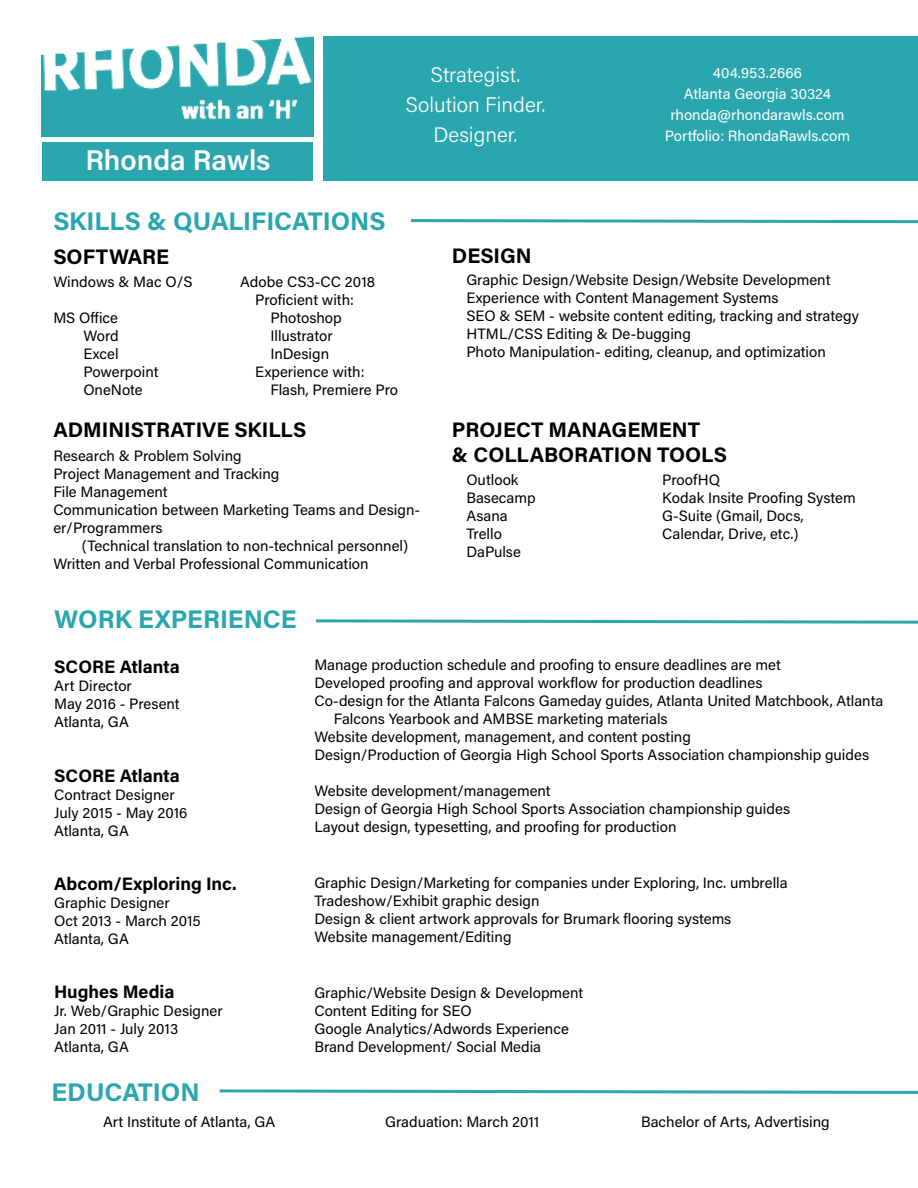
<style>
.page{position:relative;width:918px;height:1188px;background:#fff}
.page>*{position:absolute;margin:0;border:0;box-sizing:border-box;transform-origin:0 0}
.t1{font:600 28.5px "Acumin Pro";letter-spacing:-.005em;color:#fff}
.t2{font:700 25.5px "Acumin Pro";color:#2aa6ae}
.t3{font:700 21px/25.2px "Acumin Pro";color:#000}
.t4{font:300 21px/30px "Acumin Pro";color:#fff;text-align:center}
.t5{font:700 18px "Acumin Pro";color:#000}
.t6{font:15px/18px "Acumin Pro";color:#000}
.t7{font:15px/21px "Acumin Pro";color:#fff;text-align:center}
</style>
<div class="page">
<div style="left:324px;top:36px;width:594px;height:145px;background:#2aa6ae"></div>
<div style="left:43px;top:143px;width:270px;height:38px;background:#2aa6ae"></div>
<img style="left:41px;top:36px;width:272px;height:100px">
<svg style="left:219px;top:1089px;width:699px;height:5px"></svg>
<svg style="left:408px;top:219px;width:510px;height:405px"></svg>
<h1 class="t1" style="left:85px;top:140px;width:187px">Rhonda Rawls</h1>
<h2 class="t2" style="left:53px;top:203px;width:334px">SKILLS &amp; QUALIFICATIONS</h2>
<h3 class="t4" style="left:405px;top:59px;width:142px">Strategist.<br>Solution Finder.<br>Designer.</h3>
<p class="t7" style="left:665px;top:61px;width:187px">404.953.2666<br>Atlanta Georgia 30324 rhonda@rhondarawls.com<br>Portfolio: RhondaRawls.com</p>
<h3 class="t3" style="left:53px;top:243px;width:117px">SOFTWARE</h3>
<h3 class="t3" style="left:452px;top:243px;width:81px">DESIGN</h3>
<p class="t6" style="left:53px;top:272px;width:141px">Windows &amp; Mac O/S</p>
<p class="t6" style="left:83px;top:308px;width:77px;text-indent:-30px">MS Office<br>Word<br>Excel<br>Powerpoint<br>OneNote</p>
<p class="t6" style="left:240px;top:272px;width:136px">Adobe CS3-CC 2018</p>
<p class="t6" style="left:255px;top:290px;width:100px">Proficient with:</p>
<p class="t6" style="left:270px;top:308px;width:73px">Photoshop</p>
<p class="t6" style="left:270px;top:326px;width:64px">Illustrator</p>
<p class="t6" style="left:270px;top:344px;width:60px">InDesign</p>
<p class="t6" style="left:255px;top:362px;width:111px">Experience with:</p>
<p class="t6" style="left:270px;top:380px;width:129px">Flash, Premiere Pro</p>
<h3 class="t3" style="left:53px;top:416px;width:255px">ADMINISTRATIVE SKILLS</h3>
<p class="t6" style="left:53px;top:447px;width:368px">Research &amp; Problem Solving<br>Project Management and Tracking<br>File Management<br>Communication between Marketing Teams and Design&shy;er/Programmers</p>
<p class="t6" style="left:53px;top:537px;width:356px;text-indent:28px">(Technical translation to non-technical personnel)<br>Written and Verbal Professional Communication</p>
<p class="t6" style="left:466px;top:270px;width:394px">Graphic Design/Website Design/Website Development Experience with Content Management Systems<br>SEO &amp; SEM - website content editing, tracking and strategy HTML/CSS Editing &amp; De-bugging<br>Photo Manipulation- editing, cleanup, and optimization</p>
<h3 class="t3" style="left:452px;top:416px;width:277px">PROJECT MANAGEMENT<br>&amp; COLLABORATION TOOLS</h3>
<p class="t6" style="left:466px;top:471px;width:71px">Outlook<br>Basecamp<br>Asana<br>Trello<br>DaPulse</p>
<p class="t6" style="left:662px;top:471px;width:195px">ProofHQ<br>Kodak Insite Proofing System<br>G-Suite (Gmail, Docs,<br>Calendar, Drive, etc.)</p>
<h2 class="t2" style="left:54px;top:601px;width:244px">WORK EXPERIENCE</h2>
<p class="t5" style="left:54px;top:654px;width:127px">SCORE Atlanta</p>
<p class="t6" style="left:54px;top:676px;width:127px">Art Director<br>May 2016 - Present<br>Atlanta, GA</p>
<p class="t5" style="left:54px;top:763px;width:127px">SCORE Atlanta</p>
<p class="t6" style="left:54px;top:785px;width:135px">Contract Designer<br>July 2015 - May 2016<br>Atlanta, GA</p>
<p class="t5" style="left:54px;top:872px;width:184px">Abcom/Exploring Inc.</p>
<p class="t6" style="left:54px;top:894px;width:148px">Graphic Designer<br>Oct 2013 - March 2015<br>Atlanta, GA</p>
<p class="t5" style="left:54px;top:979px;width:122px">Hughes Media</p>
<p class="t6" style="left:54px;top:1001px;width:170px">Jr. Web/Graphic Designer<br>Jan 2011 - July 2013<br>Atlanta, GA</p>
<p class="t6" style="left:314px;top:656px;width:468px">Manage production schedule and proofing to ensure deadlines are met</p>
<p class="t6" style="left:314px;top:674px;width:450px">Developed proofing and approval workflow for production deadlines</p>
<p class="t6" style="left:314px;top:692px;width:571px">Co-design for the Atlanta Falcons Gameday guides, Atlanta United Matchbook, Atlanta</p>
<p class="t6" style="left:334px;top:710px;width:335px">Falcons Yearbook and AMBSE marketing materials</p>
<p class="t6" style="left:314px;top:728px;width:378px">Website development, management, and content posting</p>
<p class="t6" style="left:314px;top:746px;width:556px">Design/Production of Georgia High School Sports Association championship guides</p>
<p class="t6" style="left:314px;top:782px;width:477px">Website development/management<br>Design of Georgia High School Sports Association championship guides<br>Layout design, typesetting, and proofing for production</p>
<p class="t6" style="left:314px;top:873px;width:475px">Graphic Design/Marketing for companies under Exploring, Inc. umbrella Tradeshow/Exhibit graphic design<br>Design &amp; client artwork approvals for Brumark flooring systems Website management/Editing</p>
<p class="t6" style="left:314px;top:983px;width:270px">Graphic/Website Design &amp; Development Content Editing for SEO<br>Google Analytics/Adwords Experience Brand Development/ Social Media</p>
<h2 class="t2" style="left:52px;top:1075px;width:150px">EDUCATION</h2>
<p class="t6" style="left:103px;top:1112px;width:174px">Art Institute of Atlanta, GA</p>
<p class="t6" style="left:385px;top:1112px;width:156px">Graduation: March 2011</p>
<p class="t6" style="left:641px;top:1112px;width:190px">Bachelor of Arts, Advertising</p>
</div>
